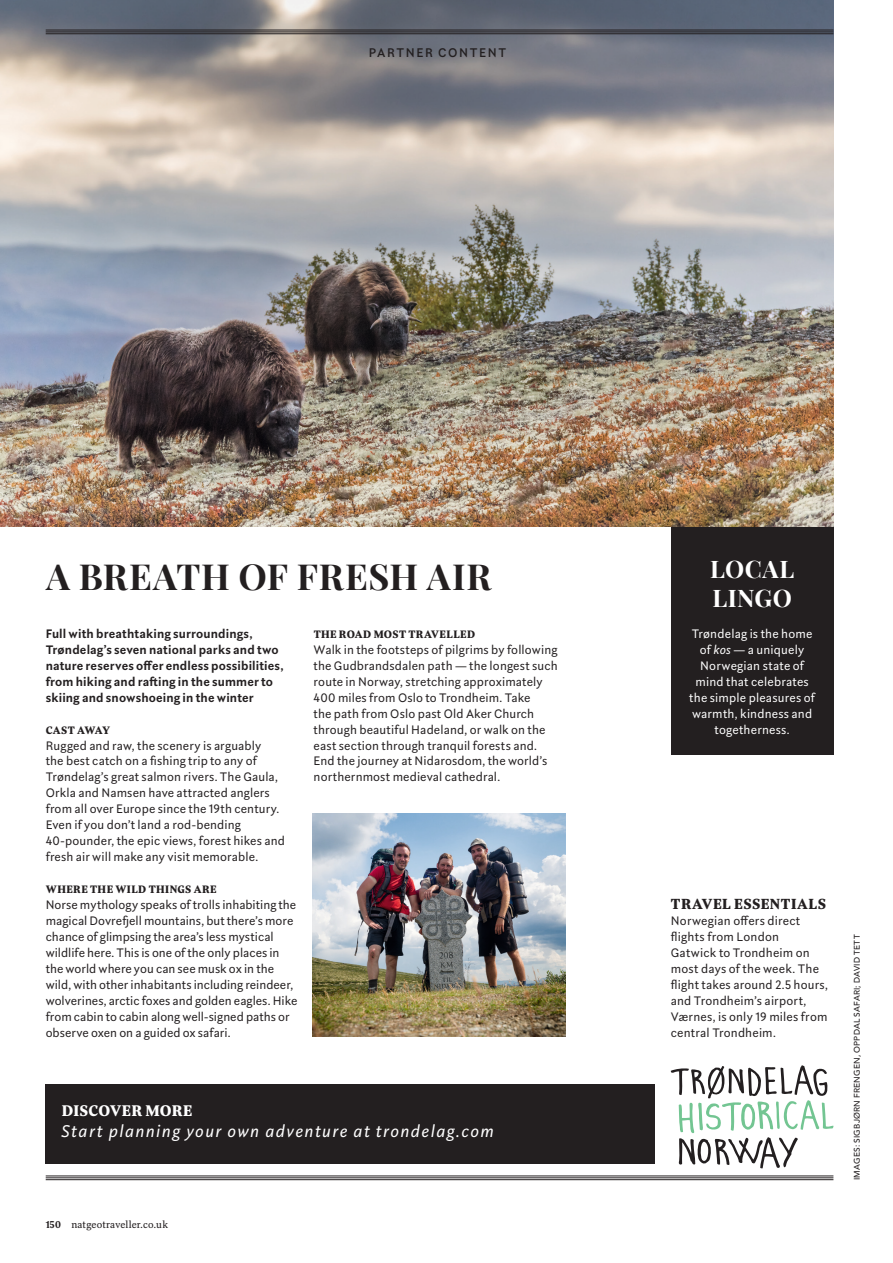
<style>
.page{position:relative;width:893px;height:1263px;background:#fff}
.page>*{position:absolute;margin:0;border:0;box-sizing:border-box;transform-origin:0 0}
.t1{font:700 36px "Playfair Display";letter-spacing:.015em;color:#231f20}
.t2{font:700 24.3px/29.1px "Playfair Display";letter-spacing:.02em;color:#fff}
.standfirst_-_rubiesq{font:italic 16.5px "Rubiesque";letter-spacing:.085em;color:#fff}
.standfirst_-_rubiesq-2{font:900 15px "Rubis";letter-spacing:.01em;color:#fff}
.ADV_crosshead{font:900 14.25px "Rubis";letter-spacing:.035em;color:#231f20}
.body_-_rubiesque_no{font:500 12.3px "Rubiesque";letter-spacing:.135em;color:#231f20}
.body_-_rubiesque_no-2{font:12px/15.9px "Rubiesque";letter-spacing:.01em;color:#231f20}
.body_-_rubiesque_no-3{font:700 12px/15.9px "Rubiesque";letter-spacing:.015em;color:#231f20}
.body_-_rubiesque{font:12px/15.9px "Rubiesque";letter-spacing:.02em;color:#231f20}
.body_-_rubiesque-2{font:12px/15.9px "Rubiesque";letter-spacing:.02em;color:#fff;text-align:center}
.ADV_crosshead-2{font:900 10.5px "Rubis";letter-spacing:.04em;color:#231f20}
.ADV_crosshead-3{font:900 10.5px "Rubis";color:#231f20}
.t3{font:9.75px "Rubis";letter-spacing:.02em;color:#231f20}
.t4{font:500 8.25px "Avenir";letter-spacing:.025em;color:#231f20}
.s1{font-weight:700}
.s2{font-style:italic}
</style>
<div class="page">
<div style="left:671px;top:462px;width:162px;height:293px;background:#231f20"></div>
<img style="left:0;top:0;width:833px;height:526px">
<hr style="left:46px;top:1175px;width:787px;height:1px;background:#231f20">
<hr style="left:46px;top:1177px;width:787px;height:1px;background:#231f20">
<hr style="left:46px;top:1179px;width:787px;height:1px;background:#231f20">
<hr style="left:46px;top:30px;width:787px;height:1px;background:#231f20">
<hr style="left:46px;top:32px;width:787px;height:1px;background:#231f20">
<hr style="left:46px;top:33px;width:787px;height:1px;background:#231f20">
<div style="left:46px;top:1085px;width:609px;height:79px;background:#231f20"></div>
<img style="left:312px;top:813px;width:254px;height:223px">
<svg style="left:671px;top:1065px;width:162px;height:103px"></svg>
<p class="body_-_rubiesque_no" style="left:369px;top:44px;width:139px">PARTNER CONTENT</p>
<p class="t1" style="left:46px;top:554px;width:447px">A BREATH OF FRESH AIR</p>
<p class="body_-_rubiesque_no-3" style="left:46px;top:625px;width:239px">Full with breathtaking surroundings, Trøndelag’s seven national parks and two nature reserves offer endless possibilities, from hiking and rafting in the summer to skiing and snowshoeing in the winter</p>
<p class="ADV_crosshead-3" style="left:46px;top:722px;width:66px">CAST AWAY</p>
<p class="body_-_rubiesque_no-2" style="left:46px;top:737px;width:241px">Rugged and raw, the scenery is arguably<br>the best catch on a fishing trip to any of Trøndelag’s great salmon rivers. The Gaula, Orkla and Namsen have attracted anglers from all over Europe since the 19th century.<br>Even if you don’t land a rod-bending 40-pounder, the epic views, forest hikes and fresh air will make any visit memorable.</p>
<p class="ADV_crosshead-2" style="left:46px;top:882px;width:172px">WHERE THE WILD THINGS ARE</p>
<p class="body_-_rubiesque_no-2" style="left:46px;top:896px;width:253px">Norse mythology speaks of trolls inhabiting the magical Dovrefjell mountains, but there’s more chance of glimpsing the area’s less mystical wildlife here. This is one of the only places in the world where you can see musk ox in the wild, with other inhabitants including reindeer, wolverines, arctic foxes and golden eagles. Hike from cabin to cabin along well-signed paths or observe oxen on a guided ox safari.</p>
<p class="ADV_crosshead-2" style="left:314px;top:627px;width:163px">THE ROAD MOST TRAVELLED</p>
<p class="body_-_rubiesque_no-2" style="left:314px;top:641px;width:246px">Walk in the footsteps of pilgrims by following the Gudbrandsdalen path — the longest such route in Norway, stretching approximately 400 miles from Oslo to Trondheim. Take<br>the path from Oslo past Old Aker Church through beautiful Hadeland, or walk on the east section through tranquil forests and.<br>End the journey at Nidarosdom, the world’s northernmost medieval cathedral.</p>
<p class="standfirst_-_rubiesq-2" style="left:62px;top:1100px;width:132px">DISCOVER MORE</p>
<p class="standfirst_-_rubiesq" style="left:62px;top:1119px;width:434px">Start planning your own adventure at trondelag.com</p>
<p class="t3" style="left:46px;top:1218px;width:124px"><span class="s1">150</span> natgeotraveller.co.uk</p>
<p class="t2" style="left:710px;top:554px;width:86px">LOCAL<br>LINGO</p>
<p class="body_-_rubiesque-2" style="left:689px;top:625px;width:127px">Trøndelag is the home of <span class="s2">kos</span> — a uniquely<br>Norwegian state of mind that celebrates the simple pleasures of warmth, kindness and togetherness.</p>
<p class="ADV_crosshead" style="left:671px;top:894px;width:157px">TRAVEL ESSENTIALS</p>
<p class="body_-_rubiesque" style="left:671px;top:912px;width:159px">Norwegian offers direct flights from London<br>Gatwick to Trondheim on most days of the week. The flight takes around 2.5 hours, and Trondheim’s airport,<br>Værnes, is only 19 miles from central Trondheim.</p>
<p class="t4" style="left:850px;top:1180px;width:247px;rotate:-90deg">IMAGES: SIGBJØRN FRENGEN, OPPDAL SAFARI; DAVID TETT</p>
</div>
